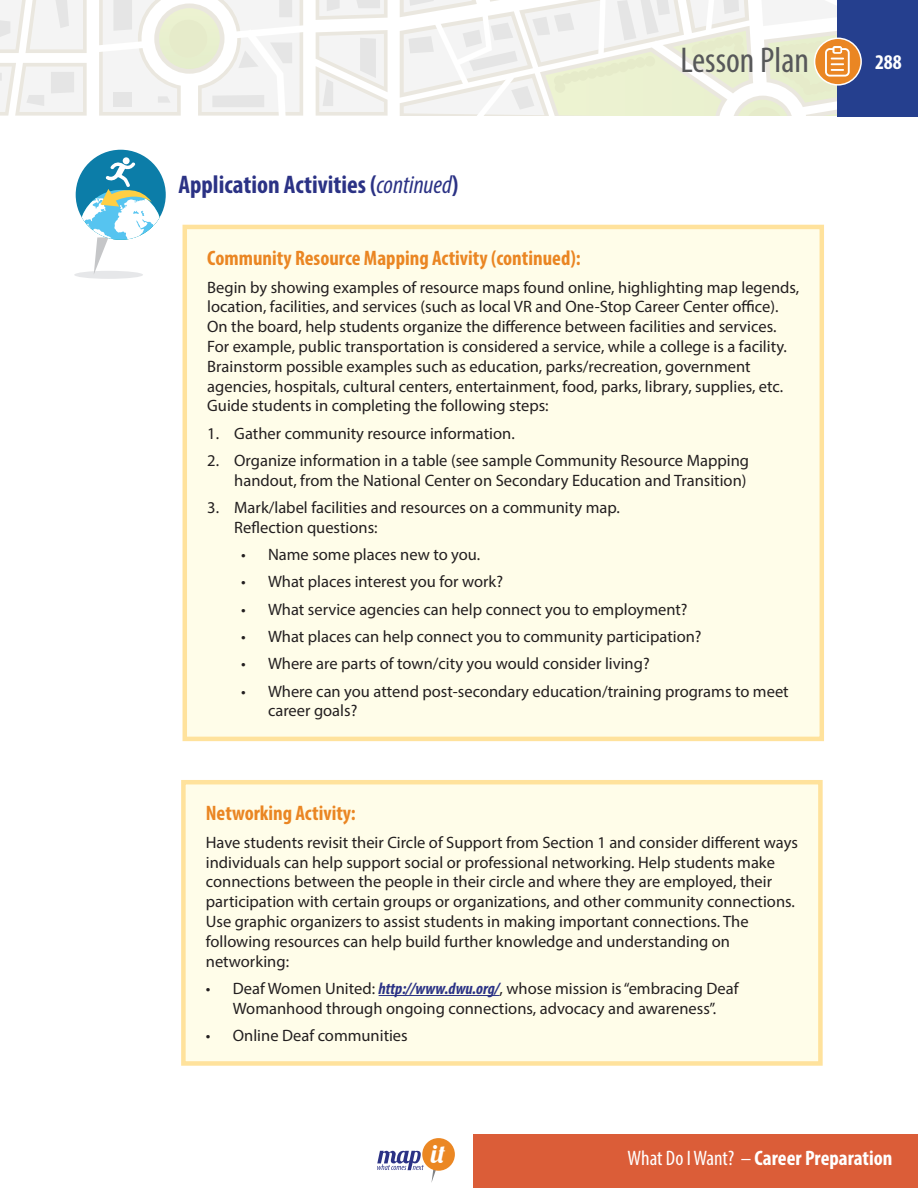
<style>
.page{position:relative;width:918px;height:1188px;background:#fff}
.page>*{position:absolute;margin:0;border:0;box-sizing:border-box;transform-origin:0 0}
.t1{font:condensed 36px "Myriad Pro";color:#57585a}
.t2{font:700 condensed 25.5px "Myriad Pro";color:#2b3285}
.t3{font:25.35px "Lobster 1.3";color:#fff}
.t4{font:700 condensed 21px "Myriad Pro";color:#ea8623}
.t5{font:700 condensed 21px "Myriad Pro";color:#fff}
.t6{font:16.5px/19.8px "Myriad Pro";color:#231f20}
.s1{font-weight:400;font-style:italic}
.s2{font-weight:700;font-style:italic;font-stretch:condensed;color:#2b3285}
.s3{font-weight:400}
</style>
<div class="page">
<svg style="left:316px;top:0;width:72px;height:20px"></svg>
<svg style="left:316px;top:30px;width:72px;height:85px"></svg>
<svg style="left:0;top:63px;width:87px;height:52px"></svg>
<svg style="left:0;top:0;width:87px;height:53px"></svg>
<svg style="left:99px;top:0;width:204px;height:115px"></svg>
<svg style="left:400px;top:0;width:518px;height:116px"></svg>
<svg style="left:431px;top:1169px;width:5px;height:14px"></svg>
<div style="left:422px;top:1138px;width:33px;height:33px;background:#eb8723;border-radius:50%"></div>
<svg style="left:377px;top:1151px;width:47px;height:19px"></svg>
<div style="left:473px;top:1134px;width:445px;height:54px;background:#db5d38"></div>
<div style="left:185px;top:227px;width:637px;height:512px;background:#fffde9"></div>
<div style="left:183px;top:782px;width:637px;height:281px;background:#fffde9"></div>
<div style="left:74px;top:271px;width:69px;height:8px;background:#e6e7e9;border-radius:50%"></div>
<div style="left:76px;top:150px;width:90px;height:90px;background:#0c7da8;border-radius:50%"></div>
<div style="left:123px;top:157px;width:7px;height:7px;background:#fff;border-radius:50%"></div>
<svg style="left:79px;top:161px;width:83px;height:113px"></svg>
<div style="left:183px;top:225px;width:641px;height:516px;border:4px solid #ffe29c"></div>
<hr style="left:379px;top:995px;width:121px;height:1px;background:#2b3285">
<div style="left:181px;top:780px;width:642px;height:286px;border:4px solid #ffe29c"></div>
<h2 class="t2" style="left:178px;top:169px;width:282px">Application Activities (<span class="s1">continued</span>)</h2>
<h1 class="t1" style="left:680px;top:39px;width:130px">Lesson Plan</h1>
<p class="t5" style="left:875px;top:49px;width:28px">288</p>
<p class="t4" style="left:207px;top:245px;width:375px">Community Resource Mapping Activity (continued):</p>
<p class="t6" style="left:207px;top:277px;width:594px">Begin by showing examples of resource maps found online, highlighting map legends, location, facilities, and services (such as local VR and One-Stop Career Center ofce).<br>On the board, help students organize the diference between facilities and services.<br>For example, public transportation is considered a service, while a college is a facility.<br>Brainstorm possible examples such as education, parks/recreation, government agencies, hospitals, cultural centers, entertainment, food, parks, library, supplies, etc.<br>Guide students in completing the following steps:</p>
<p class="t6" style="left:207px;top:423px;width:309px">1. Gather community resource information.</p>
<p class="t6" style="left:207px;top:450px;width:543px;text-align:right">2. Organize information in a table (see sample Community Resource Mapping handout, from the National Center on Secondary Education and Transition)</p>
<p class="t6" style="left:234px;top:497px;width:387px;text-indent:-27px">3. Mark/label facilities and resources on a community map.<br>Refection questions:</p>
<p class="t6" style="left:241px;top:544px;width:241px">• Name some places new to you.</p>
<p class="t6" style="left:241px;top:572px;width:264px">• What places interest you for work?</p>
<p class="t6" style="left:241px;top:599px;width:448px">• What service agencies can help connect you to employment?</p>
<p class="t6" style="left:241px;top:626px;width:462px">• What places can help connect you to community participation?</p>
<p class="t6" style="left:241px;top:654px;width:410px">• Where are parts of town/city you would consider living?</p>
<p class="t6" style="left:268px;top:681px;width:522px;text-indent:-27px">• Where can you attend post-secondary education/training programs to meet career goals?</p>
<p class="t4" style="left:206px;top:800px;width:151px">Networking Activity:</p>
<p class="t6" style="left:206px;top:832px;width:594px">Have students revisit their Circle of Support from Section 1 and consider diferent ways individuals can help support social or professional networking. Help students make connections between the people in their circle and where they are employed, their participation with certain groups or organizations, and other community connections.<br>Use graphic organizers to assist students in making important connections. The following resources can help build further knowledge and understanding on networking:</p>
<p class="t6" style="left:206px;top:978px;width:535px;text-align:center">• Deaf Women United: <span class="s2">http://www.dwu.org/</span>, whose mission is “embracing Deaf<br>Womanhood through ongoing connections, advocacy and awareness”.</p>
<p class="t6" style="left:206px;top:1025px;width:203px">• Online Deaf communities</p>
<h3 class="t3" style="left:431px;top:1138px;width:16px">it</h3>
<p class="t5" style="left:628px;top:1145px;width:266px"><span class="s3">What Do I Want? –</span> Career Preparation</p>
</div>
